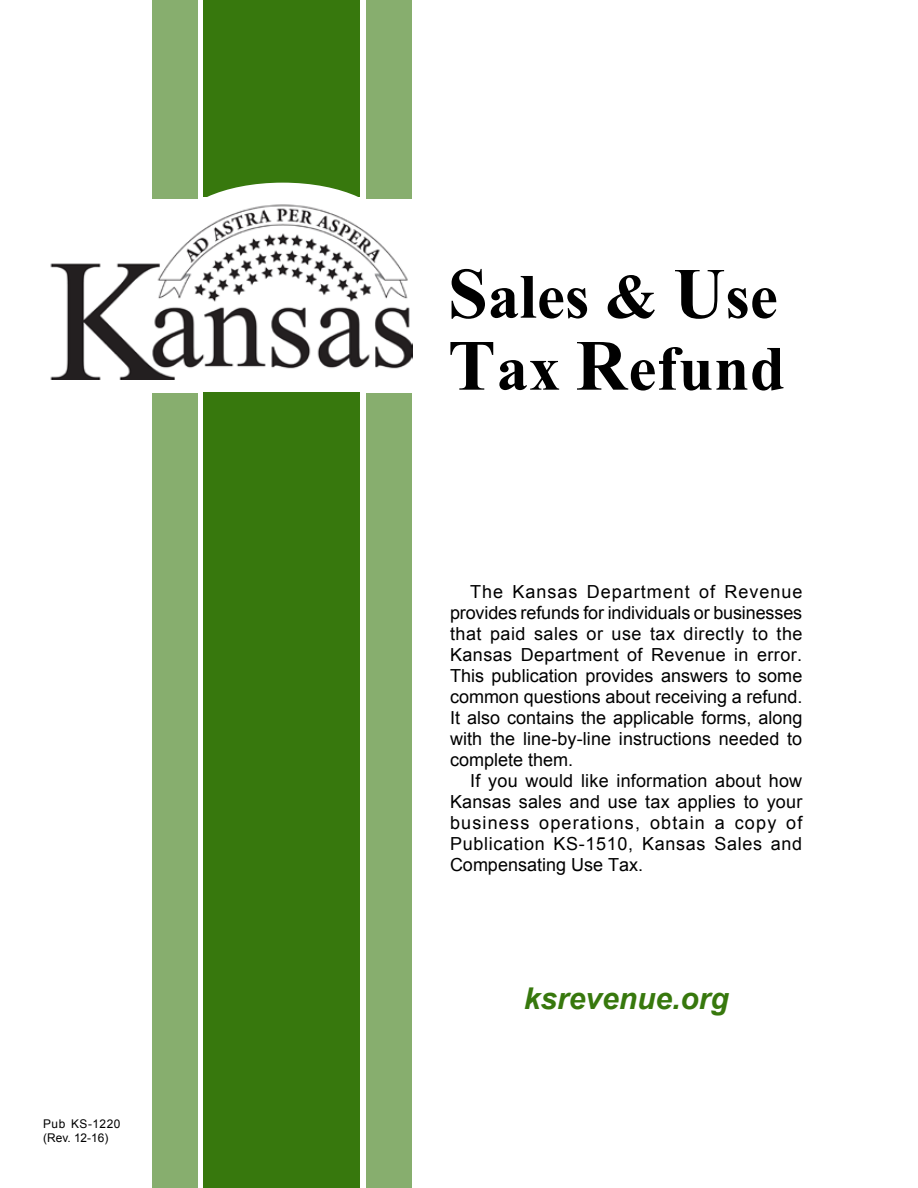
<style>
.page{position:relative;width:918px;height:1188px;background:#fff}
.page>*{position:absolute;margin:0;border:0;box-sizing:border-box;transform-origin:0 0}
.t1{font:700 63px/72px "Times New Roman";letter-spacing:.01em;color:#000}
.t2{font:italic 700 30px "Arial";color:#37780d}
.t3{font:18px/21px "Arial";letter-spacing:.005em;color:#000;text-align:justify}
.t4{font:12px/13.5px "Arial";letter-spacing:.04em;color:#000}
.s1{font-size:72px}
</style>
<div class="page">
<div style="left:203px;top:393px;width:157px;height:795px;background:#37780d"></div>
<div style="left:366px;top:393px;width:45px;height:795px;background:#87ae6e"></div>
<div style="left:152px;top:393px;width:45px;height:795px;background:#87ae6e"></div>
<div style="left:152px;top:0;width:46px;height:199px;background:#87ae6e"></div>
<div style="left:204px;top:0;width:156px;height:197px;background:#37780d"></div>
<div style="left:366px;top:0;width:45px;height:202px;background:#87ae6e"></div>
<div style="left:176px;top:183px;width:214px;height:97px;background:#fff;border-radius:50%"></div>
<img style="left:50px;top:199px;width:363px;height:181px">
<p class="t4" style="left:43px;top:1117px;width:79px">Pub KS-1220 (Rev. 12-16)</p>
<h1 class="t1" style="left:448px;top:259px;width:339px"><span class="s1">S</span>ales &amp; <span class="s1">U</span>se<br><span class="s1">T</span>ax <span class="s1">R</span>efund</h1>
<p class="t3" style="left:450px;top:582px;width:354px;text-indent:20px">The Kansas Department of Revenue provides refunds for individuals or businesses that paid sales or use tax directly to the Kansas Department of Revenue in error.<br>This publication provides answers to some common questions about receiving a refund.<br>It also contains the applicable forms, along with the line-by-line instructions needed to complete them.</p>
<p class="t3" style="left:450px;top:771px;width:354px;text-indent:20px">If you would like information about how Kansas sales and use tax applies to your business operations, obtain a copy of Publication KS-1510, Kansas Sales and Compensating Use Tax.</p>
<h2 class="t2" style="left:524px;top:979px;width:207px">ksrevenue.org</h2>
</div>
